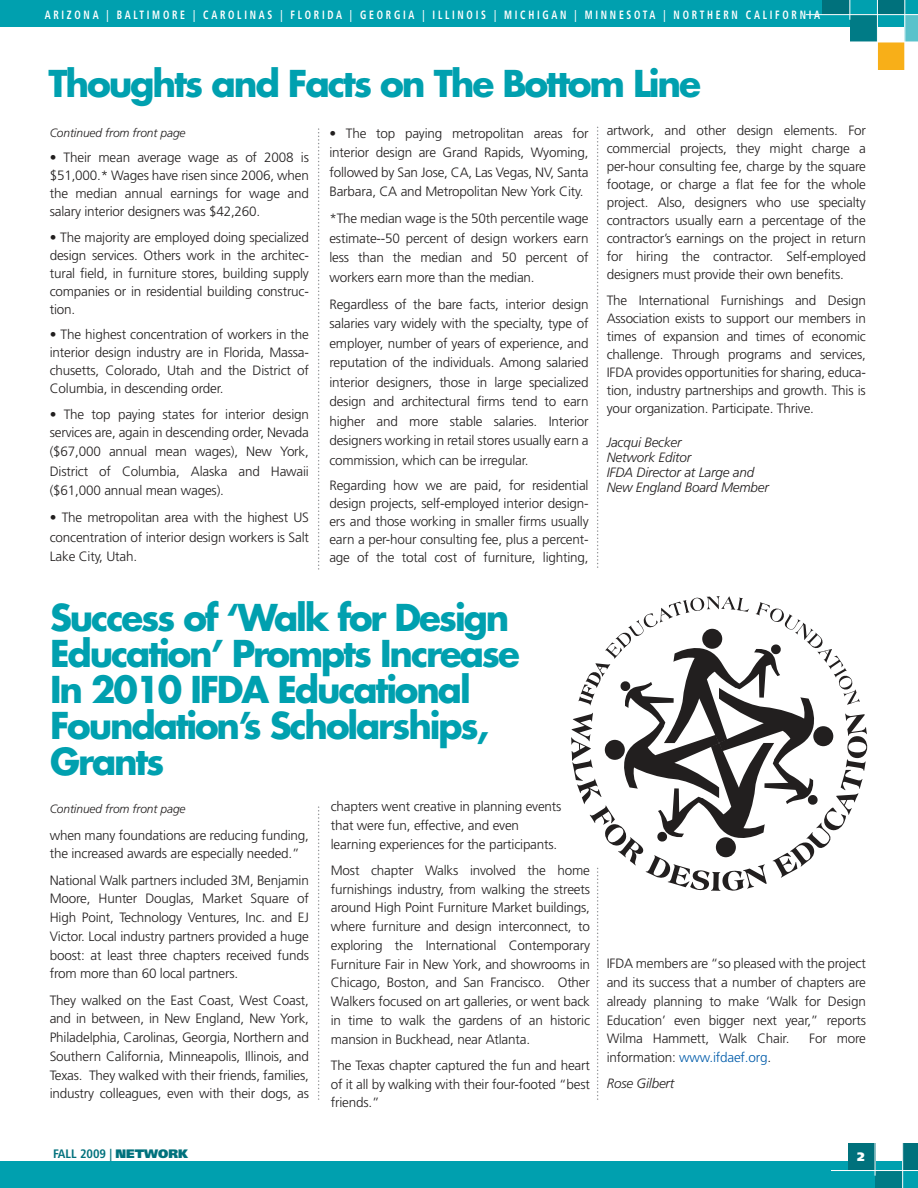
<style>
.page{position:relative;width:918px;height:1188px;background:#fff}
.page>*{position:absolute;margin:0;border:0;box-sizing:border-box;transform-origin:0 0}
.t1{font:700 36px/36px "Futura";letter-spacing:-.06em;color:#00a0af}
.t2{font:300 13.5px/18px "Frutiger";letter-spacing:-.015em;color:#221f1f;text-align:justify}
.t3{font:italic 300 13.5px/15px "Frutiger";letter-spacing:-.015em;color:#221f1f}
.t4{font:300 13.5px/26.2px "Frutiger";letter-spacing:-.015em;color:#005caa}
.t5{font:700 condensed 12.3px "Frutiger";color:#00717c}
.t6{font:900 12.3px "Frutiger";color:#fff}
.t7{font:700 condensed 12px "Frutiger";letter-spacing:.28em;color:#fff;scale:.81 1}
.t8{font:italic 300 12px "Frutiger";letter-spacing:-.01em;color:#221f1f}
.s1{color:#221f1f}
.s2{font-style:italic;color:#221f1f}
.s3{font-weight:900;font-stretch:normal}
</style>
<div class="page">
<div style="left:0;top:0;width:918px;height:27px;background:#00a0af"></div>
<div style="left:877px;top:0;width:28px;height:15px;background:#00717c"></div>
<div style="left:823px;top:0;width:27px;height:15px;background:#00717c"></div>
<div style="left:850px;top:15px;width:27px;height:27px;background:#007b86"></div>
<div style="left:877px;top:42px;width:28px;height:27px;background:#f8af18"></div>
<div style="left:905px;top:15px;width:13px;height:27px;background:#5bc2cb"></div>
<hr style="left:806px;top:14px;width:112px;height:1px;background:#fff">
<hr style="left:822px;top:42px;width:96px;height:1px;background:#fff">
<hr style="left:904px;top:0;width:1px;height:71px;background:#fff">
<hr style="left:877px;top:0;width:1px;height:71px;background:#fff">
<svg style="left:849px;top:0;width:1px;height:20px"></svg>
<div style="left:0;top:1161px;width:918px;height:27px;background:#00a0af"></div>
<div style="left:903px;top:1143px;width:15px;height:28px;background:#00717c"></div>
<div style="left:848px;top:1143px;width:27px;height:28px;background:#00717c"></div>
<div style="left:875px;top:1171px;width:28px;height:17px;background:#007b86"></div>
<hr style="left:831px;top:1170px;width:87px;height:1px;background:#fff">
<hr style="left:902px;top:1142px;width:1px;height:46px;background:#fff">
<hr style="left:875px;top:1142px;width:1px;height:34px;background:#fff">
<svg style="left:318px;top:128px;width:1px;height:441px"></svg>
<svg style="left:597px;top:126px;width:1px;height:441px"></svg>
<svg style="left:318px;top:807px;width:1px;height:292px"></svg>
<svg style="left:571px;top:596px;width:296px;height:503px"></svg>
<p class="t7" style="left:45px;top:7px;width:959px">ARIZONA | BALTIMORE | CAROLINAS | FLORIDA | GEORGIA | ILLINOIS | MICHIGAN | MINNESOTA | NORTHERN CALIFORNIA</p>
<h1 class="t1" style="left:48px;top:65px;width:654px">Thoughts and Facts on The Bottom Line</h1>
<p class="t8" style="left:50px;top:126px;width:137px">Continued from front page</p>
<p class="t2" style="left:50px;top:149px;width:261px">• Their mean average wage as of 2008 is $51,000.* Wages have risen since 2006, when the median annual earnings for wage and salary interior designers was $42,260.</p>
<p class="t2" style="left:50px;top:228px;width:261px">• The majority are employed doing specialized design services. Others work in the architec&shy;tural field, in furniture stores, building supply companies or in residential building construc&shy;tion.</p>
<p class="t2" style="left:50px;top:326px;width:261px">• The highest concentration of workers in the interior design industry are in Florida, Massa&shy;chusetts, Colorado, Utah and the District of Columbia, in descending order.</p>
<p class="t2" style="left:50px;top:405px;width:261px">• The top paying states for interior design services are, again in descending order, Nevada</p>
<p class="t2" style="left:50px;top:442px;width:261px;line-height:19.5px">($67,000 annual mean wages), New York, District of Columbia, Alaska and Hawaii ($61,000 annual mean wages).</p>
<p class="t2" style="left:50px;top:508px;width:261px;line-height:19.5px">• The metropolitan area with the highest US concentration of interior design workers is Salt Lake City, Utah.</p>
<p class="t2" style="left:329px;top:123px;width:261px;line-height:19.5px">• The top paying metropolitan areas for interior design are Grand Rapids, Wyoming, followed by San Jose, CA, Las Vegas, NV, Santa Barbara, CA and Metropolitan New York City.</p>
<p class="t2" style="left:329px;top:209px;width:261px;line-height:19.5px">*The median wage is the 50th percentile wage estimate--50 percent of design workers earn less than the median and 50 percent of workers earn more than the median.</p>
<p class="t2" style="left:329px;top:294px;width:261px;line-height:19.5px">Regardless of the bare facts, interior design salaries vary widely with the specialty, type of employer, number of years of experience, and reputation of the individuals. Among salaried interior designers, those in large specialized design and architectural firms tend to earn higher and more stable salaries. Interior designers working in retail stores usually earn a commission, which can be irregular.</p>
<p class="t2" style="left:329px;top:477px;width:261px">Regarding how we are paid, for residential design projects, self-employed interior design&shy;ers and those working in smaller firms usually earn a per-hour consulting fee, plus a percent&shy;age of the total cost of furniture, lighting,</p>
<h1 class="t1" style="left:50px;top:599px;width:471px">Success of ‘Walk for Design<br>Education’ Prompts Increase<br>In 2010 IFDA Educational<br>Foundation’s Scholarships,<br>Grants</h1>
<p class="t8" style="left:50px;top:802px;width:137px">Continued from front page</p>
<p class="t2" style="left:50px;top:826px;width:261px;line-height:18.8px">when many foundations are reducing funding, the increased awards are especially needed.”</p>
<p class="t2" style="left:50px;top:871px;width:261px;line-height:18.8px">National Walk partners included 3M, Benjamin Moore, Hunter Douglas, Market Square of High Point, Technology Ventures, Inc. and EJ Victor. Local industry partners provided a huge boost: at least three chapters received funds from more than 60 local partners.</p>
<p class="t2" style="left:50px;top:991px;width:261px;line-height:18.8px">They walked on the East Coast, West Coast, and in between, in New England, New York, Philadelphia, Carolinas, Georgia, Northern and Southern California, Minneapolis, Illinois, and Texas. They walked with their friends, families, industry colleagues, even with their dogs, as</p>
<p class="t2" style="left:331px;top:797px;width:232px;line-height:18.8px;text-align:left">chapters went creative in planning events that were fun, effective, and even learning experiences for the participants.</p>
<p class="t2" style="left:331px;top:861px;width:261px;line-height:18.8px">Most chapter Walks involved the home furnishings industry, from walking the streets around High Point Furniture Market buildings, where furniture and design interconnect, to exploring the International Contemporary Furniture Fair in New York, and showrooms in Chicago, Boston, and San Francisco. Other Walkers focused on art galleries, or went back in time to walk the gardens of an historic mansion in Buckhead, near Atlanta.</p>
<p class="t2" style="left:331px;top:1056px;width:261px;line-height:18.8px">The Texas chapter captured the fun and heart of it all by walking with their four-footed “best friends.”</p>
<p class="t2" style="left:607px;top:122px;width:261px">artwork, and other design elements. For commercial projects, they might charge a per-hour consulting fee, charge by the square footage, or charge a flat fee for the whole project. Also, designers who use specialty contractors usually earn a percentage of the contractor’s earnings on the project in return for hiring the contractor. Self-employed designers must provide their own benefits.</p>
<p class="t2" style="left:607px;top:291px;width:261px">The International Furnishings and Design Association exists to support our members in times of expansion and times of economic challenge. Through programs and services, IFDA provides opportunities for sharing, educa&shy;tion, industry partnerships and growth. This is your organization. Participate. Thrive.</p>
<p class="t3" style="left:607px;top:435px;width:164px">Jacqui Becker<br>Network Editor<br>IFDA Director at Large and<br>New England Board Member</p>
<p class="t2" style="left:607px;top:955px;width:261px;line-height:18.8px">IFDA members are “so pleased with the project and its success that a number of chapters are already planning to make ‘Walk for Design Education’ even bigger next year,” reports Wilma Hammett, Walk Chair.</p>
<p class="t2" style="left:809px;top:1030px;width:58px">For more</p>
<p class="t4" style="left:607px;top:1045px;width:166px"><span class="s1">information:</span> www.ifdaef.org<span class="s1">.<br></span><span class="s2">Rose Gilbert</span></p>
<p class="t5" style="left:53px;top:1147px;width:137px">FALL 2009 | <span class="s3">NETWORK</span></p>
<p class="t6" style="left:857px;top:1149px;width:9px">2</p>
</div>
